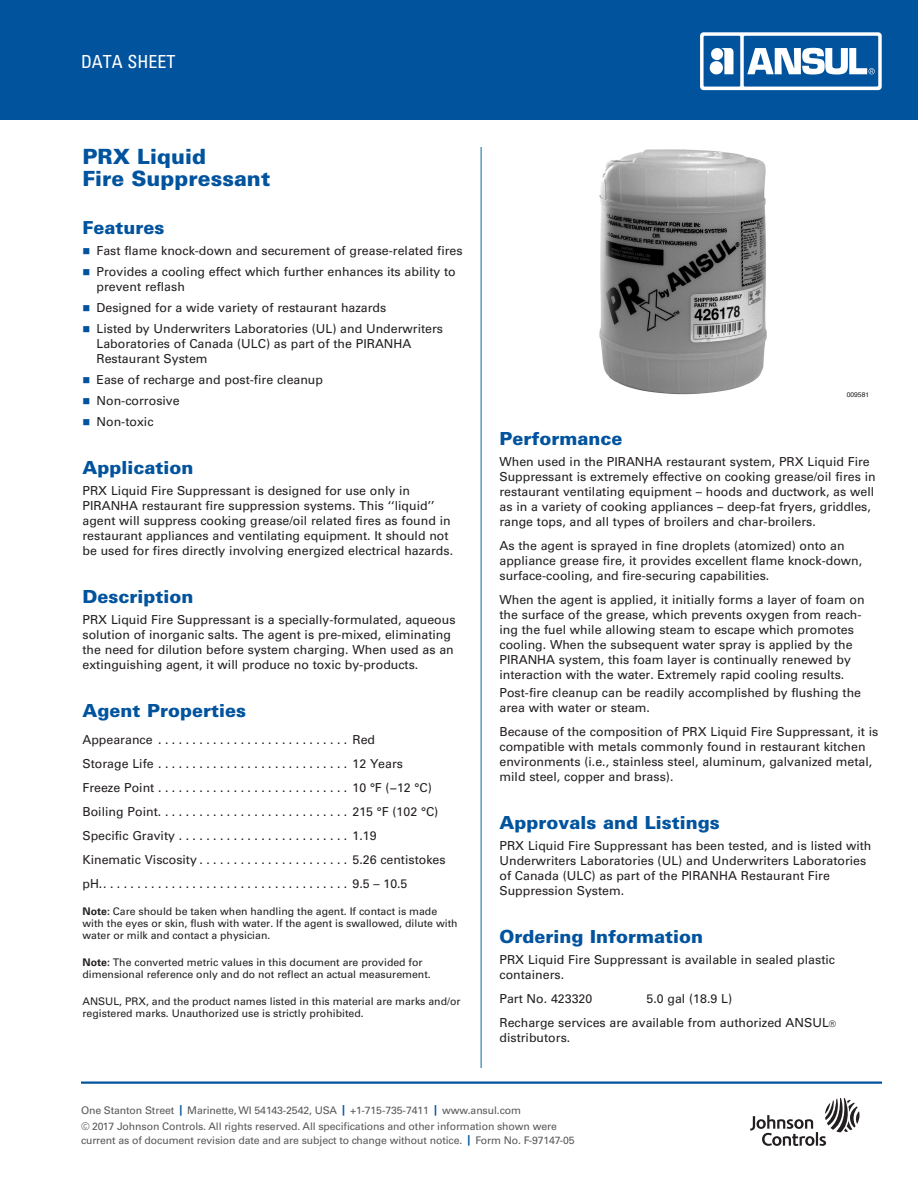
<style>
.page{position:relative;width:918px;height:1188px;background:#fff}
.page>*{position:absolute;margin:0;border:0;box-sizing:border-box;transform-origin:0 0}
._02_Data_Sheet_Heade{font:900 21px/22.5px "Univers LT Std";color:#01539e}
._03_12_pt_Blue_Heade{font:900 18px "Univers LT Std";color:#01539e}
.t1{font:condensed 18px "Univers LT Std";color:#fff}
._06_Text_8_25{font:12.3px/15px "Univers LT Std";color:#231f20}
._05_Text_1st_Graph{font:12.3px/15px "Univers LT Std";color:#231f20}
._08_Bullet_Text{font:12.3px/15px "Univers LT Std";color:#231f20}
._07_Bullet_Text_1st{font:12.3px "Univers LT Std";color:#231f20}
._16_Note_7_pt__type{font:10.5px/12px "Univers LT Std";color:#231f20}
._27_Tagline-Boilerpl{font:10.5px/13.2px "Univers LT Std";letter-spacing:-.01em;color:#57585a}
._13_Anchor_Figure{font:6.75px "Helvetica";color:#231f20}
.s1{color:#01539e}
.s2{font-weight:700}
.s3{font-size:9px}
.s4{font-weight:700;color:#01539e}
</style>
<div class="page">
<div style="left:0;top:0;width:918px;height:120px;background:#01539e"></div>
<hr style="left:481px;top:147px;width:1px;height:921px;background:#0068a9">
<hr style="left:81px;top:1082px;width:801px;height:2px;background:#01539e">
<svg style="left:750px;top:1098px;width:109px;height:48px"></svg>
<svg style="left:700px;top:32px;width:182px;height:58px"></svg>
<img style="left:599px;top:149px;width:168px;height:246px">
<h2 class="t1" style="left:81px;top:50px;width:96px">DATA SHEET</h2>
<p class="_02_Data_Sheet_Heade" style="left:82px;top:145px;width:189px">PRX Liquid<br>Fire Suppressant</p>
<p class="_03_12_pt_Blue_Heade" style="left:82px;top:216px;width:83px">Features</p>
<p class="_07_Bullet_Text_1st" style="left:82px;top:244px;width:382px"><span class="s1">■</span> Fast flame knock-down and securement of grease-related fires</p>
<p class="_08_Bullet_Text" style="left:97px;top:264px;width:361px;text-indent:-14px"><span class="s1">■</span> Provides a cooling effect which further enhances its ability to prevent reflash</p>
<p class="_08_Bullet_Text" style="left:82px;top:300px;width:305px"><span class="s1">■</span> Designed for a wide variety of restaurant hazards</p>
<p class="_08_Bullet_Text" style="left:97px;top:321px;width:348px;text-indent:-14px"><span class="s1">■</span> Listed by Underwriters Laboratories (UL) and Underwriters<br>Laboratories of Canada (ULC) as part of the PIRANHA<br>Restaurant System</p>
<p class="_08_Bullet_Text" style="left:82px;top:372px;width:242px"><span class="s1">■</span> Ease of recharge and post-fire cleanup</p>
<p class="_08_Bullet_Text" style="left:82px;top:393px;width:99px"><span class="s1">■</span> Non-corrosive</p>
<p class="_08_Bullet_Text" style="left:82px;top:414px;width:73px"><span class="s1">■</span> Non-toxic</p>
<p class="_03_12_pt_Blue_Heade" style="left:82px;top:456px;width:112px">Application</p>
<p class="_05_Text_1st_Graph" style="left:82px;top:483px;width:372px">PRX Liquid Fire Suppressant is designed for use only in PIRANHA restaurant fire suppression systems. This ‘‘liquid’’ agent will suppress cooking grease/oil related fires as found in restaurant appliances and ventilating equipment. It should not be used for fires directly involving energized electrical hazards.</p>
<p class="_03_12_pt_Blue_Heade" style="left:82px;top:585px;width:112px">Description</p>
<p class="_05_Text_1st_Graph" style="left:82px;top:612px;width:375px">PRX Liquid Fire Suppressant is a specially-formulated, aqueous solution of inorganic salts. The agent is pre-mixed, eliminating the need for dilution before system charging. When used as an extinguishing agent, it will produce no toxic by-products.</p>
<p class="_03_12_pt_Blue_Heade" style="left:82px;top:699px;width:165px">Agent Properties</p>
<p class="_06_Text_8_25" style="left:82px;top:732px;width:77px">Appearance .............................</p>
<p class="_06_Text_8_25" style="left:352px;top:732px;width:24px">Red</p>
<p class="_06_Text_8_25" style="left:82px;top:756px;width:77px">Storage Life.............................</p>
<p class="_06_Text_8_25" style="left:352px;top:756px;width:52px">12 Years</p>
<p class="_06_Text_8_25" style="left:82px;top:780px;width:77px">Freeze Point.............................</p>
<p class="_06_Text_8_25" style="left:352px;top:780px;width:81px">10 °F (−12 °C)</p>
<p class="_06_Text_8_25" style="left:82px;top:804px;width:84px">Boiling Point.............................</p>
<p class="_06_Text_8_25" style="left:352px;top:804px;width:87px">215 °F (102 °C)</p>
<p class="_06_Text_8_25" style="left:82px;top:828px;width:98px">Specific Gravity..........................</p>
<p class="_06_Text_8_25" style="left:352px;top:828px;width:26px">1.19</p>
<p class="_06_Text_8_25" style="left:82px;top:852px;width:119px">Kinematic Viscosity.......................</p>
<p class="_06_Text_8_25" style="left:352px;top:852px;width:95px">5.26 centistokes</p>
<p class="_06_Text_8_25" style="left:82px;top:876px;width:25px">pH......................................</p>
<p class="_06_Text_8_25" style="left:352px;top:876px;width:57px">9.5 – 10.5</p>
<p class="_16_Note_7_pt__type" style="left:82px;top:906px;width:377px"><span class="s2">Note:</span> Care should be taken when handling the agent. If contact is made with the eyes or skin, flush with water. If the agent is swallowed, dilute with water or milk and contact a physician.</p>
<p class="_16_Note_7_pt__type" style="left:82px;top:957px;width:350px"><span class="s2">Note:</span> The converted metric values in this document are provided for dimensional reference only and do not reflect an actual measurement.</p>
<p class="_16_Note_7_pt__type" style="left:82px;top:996px;width:380px">ANSUL, PRX, and the product names listed in this material are marks and/or registered marks. Unauthorized use is strictly prohibited.</p>
<p class="_13_Anchor_Figure" style="left:847px;top:390px;width:24px">009581</p>
<p class="_03_12_pt_Blue_Heade" style="left:500px;top:427px;width:124px">Performance</p>
<p class="_05_Text_1st_Graph" style="left:500px;top:454px;width:378px">When used in the PIRANHA restaurant system, PRX Liquid Fire Suppressant is extremely effective on cooking grease/oil fires in restaurant ventilating equipment – hoods and ductwork, as well as in a variety of cooking appliances – deep-fat fryers, griddles, range tops, and all types of broilers and char-broilers.</p>
<p class="_06_Text_8_25" style="left:500px;top:538px;width:364px">As the agent is sprayed in fine droplets (atomized) onto an appliance grease fire, it provides excellent flame knock-down, surface-cooling, and fire-securing capabilities.</p>
<p class="_06_Text_8_25" style="left:500px;top:592px;width:367px">When the agent is applied, it initially forms a layer of foam on the surface of the grease, which prevents oxygen from reach&shy;ing the fuel while allowing steam to escape which promotes cooling. When the subsequent water spray is applied by the PIRANHA system, this foam layer is continually renewed by interaction with the water. Extremely rapid cooling results.</p>
<p class="_05_Text_1st_Graph" style="left:500px;top:685px;width:363px">Post-fire cleanup can be readily accomplished by flushing the area with water or steam.</p>
<p class="_06_Text_8_25" style="left:500px;top:724px;width:380px">Because of the composition of PRX Liquid Fire Suppressant, it is compatible with metals commonly found in restaurant kitchen environments (i.e., stainless steel, aluminum, galvanized metal, mild steel, copper and brass).</p>
<p class="_03_12_pt_Blue_Heade" style="left:500px;top:811px;width:222px">Approvals and Listings</p>
<p class="_05_Text_1st_Graph" style="left:500px;top:838px;width:374px">PRX Liquid Fire Suppressant has been tested, and is listed with Underwriters Laboratories (UL) and Underwriters Laboratories of Canada (ULC) as part of the PIRANHA Restaurant Fire Suppression System.</p>
<p class="_03_12_pt_Blue_Heade" style="left:500px;top:925px;width:205px">Ordering Information</p>
<p class="_05_Text_1st_Graph" style="left:500px;top:952px;width:337px">PRX Liquid Fire Suppressant is available in sealed plastic containers.</p>
<p class="_06_Text_8_25" style="left:500px;top:991px;width:94px">Part No. 423320</p>
<p class="_06_Text_8_25" style="left:647px;top:991px;width:87px">5.0 gal (18.9 L)</p>
<p class="_06_Text_8_25" style="left:500px;top:1015px;width:338px">Recharge services are available from authorized ANSUL<span class="s3">® </span>distributors.</p>
<p class="_27_Tagline-Boilerpl" style="left:81px;top:1104px;width:442px">One Stanton Street <span class="s4">|</span> Marinette, WI 54143-2542, USA <span class="s4">|</span> +1-715-735-7411 <span class="s4">|</span> www.ansul.com</p>
<p class="_27_Tagline-Boilerpl" style="left:81px;top:1120px;width:495px">© 2017 Johnson Controls. All rights reserved. All specifications and other information shown were current as of document revision date and are subject to change without notice. <span class="s4">|</span> Form No. F-97147-05</p>
</div>
